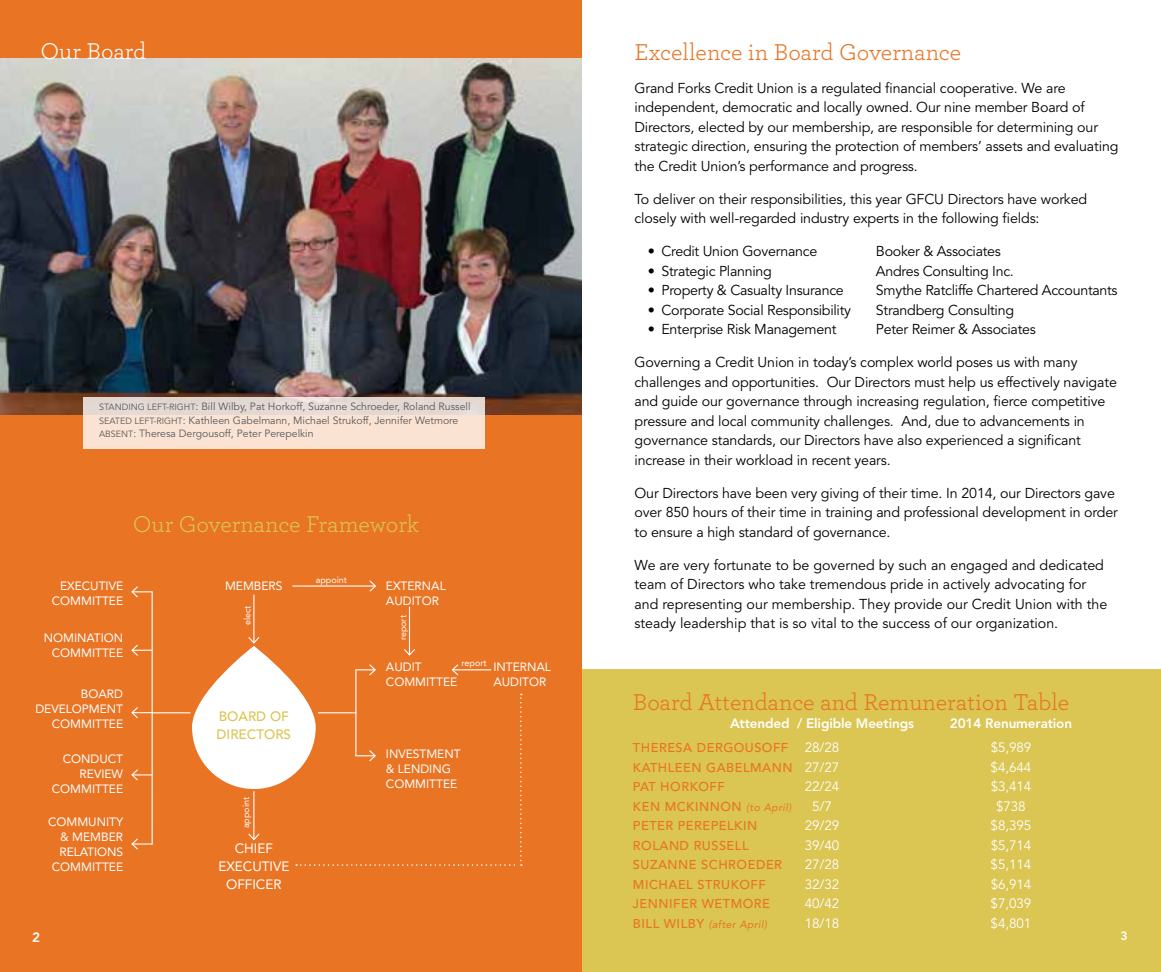
<style>
.page{position:relative;width:1161px;height:972px;background:#fff}
.page>*{position:absolute;margin:0;border:0;box-sizing:border-box;transform-origin:0 0}
.t1{font:24px "Archer";color:#e87424}
.t2{font:24px "Archer";color:#dbc553}
.t3{font:24px "Archer";color:#fff}
.t4{font:14.25px/19.5px "Avenir";letter-spacing:-.01em;color:#000}
.t5{font:13.5px "Avenir";letter-spacing:-.01em;color:#fff}
.t6{font:800 13.5px "Avenir";letter-spacing:-.01em;color:#fff}
.t7{font:13.5px/18px "Avenir";color:#fff;text-align:center}
.t8{font:500 13.5px/18px "Avenir";color:#dbc553}
.t9{font:500 12.75px "Avenir";letter-spacing:.04em;color:#e87424}
.t10{font:12px/15px "Avenir";color:#fff;text-align:right}
.t11{font:800 12px "Avenir";color:#fff}
.t12{font:10.5px/13.5px "Avenir";color:#58595b}
.t13{font:italic 10.5px "Avenir";letter-spacing:.04em;color:#e87424}
.t14{font:9px "Avenir";color:#fff}
.s1{font-size:9px}
.s2{font-weight:400;font-size:13.5px;color:#fff}
.s3{font-weight:400;font-style:italic;font-size:10.5px}
.s4{font-weight:500;font-style:normal;font-size:12.75px}
</style>
<div class="page">
<div style="left:581px;top:670px;width:580px;height:302px;background:#dbc553"></div>
<div style="left:0;top:0;width:581px;height:972px;background:#e87424"></div>
<img style="left:0;top:59px;width:581px;height:356px">
<div style="left:84px;top:397px;width:401px;height:52px;background:linear-gradient(to bottom,#e4d9d3,#ffe6d3)"></div>
<svg style="left:192px;top:646px;width:124px;height:143px;fill:#fff"></svg>
<hr style="left:253px;top:595px;width:1px;height:48px;background:#fff">
<svg style="left:248px;top:636px;width:12px;height:8px"></svg>
<hr style="left:409px;top:607px;width:1px;height:48px;background:#fff">
<svg style="left:404px;top:648px;width:11px;height:8px"></svg>
<hr style="left:292px;top:585px;width:83px;height:2px;background:#fff">
<svg style="left:368px;top:580px;width:8px;height:12px"></svg>
<hr style="left:152px;top:712px;width:38px;height:1px;background:#fff">
<hr style="left:253px;top:791px;width:1px;height:49px;background:#fff">
<svg style="left:248px;top:832px;width:12px;height:9px"></svg>
<hr style="left:152px;top:591px;width:1px;height:254px;background:#fff">
<hr style="left:355px;top:670px;width:1px;height:86px;background:#fff">
<svg style="left:131px;top:586px;width:21px;height:13px"></svg>
<svg style="left:131px;top:768px;width:21px;height:14px"></svg>
<svg style="left:355px;top:664px;width:21px;height:13px"></svg>
<hr style="left:452px;top:669px;width:39px;height:1px;background:#fff">
<svg style="left:451px;top:664px;width:9px;height:12px"></svg>
<svg style="left:131px;top:643px;width:21px;height:14px"></svg>
<svg style="left:131px;top:706px;width:21px;height:13px"></svg>
<hr style="left:132px;top:843px;width:20px;height:2px;background:#fff">
<svg style="left:131px;top:838px;width:8px;height:12px"></svg>
<svg style="left:296px;top:694px;width:226px;height:172px"></svg>
<h1 class="t3" style="left:40px;top:34px;width:107px">Our Board</h1>
<p class="t12" style="left:99px;top:400px;width:373px"><span class="s1">STANDING LEFT-RIGHT</span>: Bill Wilby, Pat Horkoff, Suzanne Schroeder, Roland Russell<br><span class="s1">SEATED LEFT-RIGHT</span>: Kathleen Gabelmann, Michael Strukoff, Jennifer Wetmore<br><span class="s1">ABSENT</span>: Theresa Dergousoff, Peter Perepelkin</p>
<h1 class="t2" style="left:133px;top:508px;width:288px">Our Governance Framework</h1>
<p class="t10" style="left:52px;top:578px;width:73px">EXECUTIVE<br>COMMITTEE</p>
<p class="t10" style="left:44px;top:630px;width:81px">NOMINATION<br>COMMITTEE</p>
<p class="t10" style="left:35px;top:687px;width:89px">BOARD<br>DEVELOPMENT<br>COMMITTEE</p>
<p class="t10" style="left:52px;top:752px;width:73px">CONDUCT<br>REVIEW<br>COMMITTEE</p>
<p class="t10" style="left:48px;top:814px;width:77px">COMMUNITY &amp; MEMBER<br>RELATIONS<br>COMMITTEE</p>
<p class="t6" style="left:32px;top:930px;width:9px">2</p>
<p class="t14" style="left:316px;top:574px;width:33px">appoint</p>
<p class="t10" style="left:225px;top:578px;width:59px">MEMBERS</p>
<p class="t10" style="left:386px;top:578px;width:61px;text-align:left">EXTERNAL<br>AUDITOR</p>
<p class="t14" style="left:242px;top:625px;width:21px;rotate:-90deg">elect</p>
<p class="t14" style="left:398px;top:640px;width:27px;rotate:-90deg">report</p>
<p class="t8" style="left:217px;top:708px;width:76px">BOARD OF<br>DIRECTORS</p>
<p class="t14" style="left:241px;top:828px;width:33px;rotate:-90deg">appoint</p>
<p class="t7" style="left:218px;top:839px;width:73px">CHIEF<br>EXECUTIVE<br>OFFICER</p>
<p class="t14" style="left:462px;top:658px;width:27px">report</p>
<p class="t10" style="left:386px;top:659px;width:73px;text-align:left">AUDIT<br>COMMITTEE</p>
<p class="t10" style="left:493px;top:659px;width:59px;text-align:left">INTERNAL<br>AUDITOR</p>
<p class="t10" style="left:386px;top:747px;width:76px;text-align:left">INVESTMENT &amp; LENDING<br>COMMITTEE</p>
<h1 class="t1" style="left:634px;top:35px;width:328px">Excellence in Board Governance</h1>
<p class="t4" style="left:634px;top:78px;width:486px">Grand Forks Credit Union is a regulated financial cooperative. We are independent, democratic and locally owned. Our nine member Board of Directors, elected by our membership, are responsible for determining our strategic direction, ensuring the protection of members’ assets and evaluating the Credit Union’s performance and progress.</p>
<p class="t4" style="left:634px;top:189px;width:454px">To deliver on their responsibilities, this year GFCU Directors have worked closely with well-regarded industry experts in the following fields:</p>
<p class="t4" style="left:648px;top:242px;width:171px">• Credit Union Governance</p>
<p class="t4" style="left:876px;top:242px;width:127px">Booker &amp; Associates</p>
<p class="t4" style="left:648px;top:261px;width:125px">• Strategic Planning</p>
<p class="t4" style="left:876px;top:261px;width:139px">Andres Consulting Inc.</p>
<p class="t4" style="left:648px;top:281px;width:197px">• Property &amp; Casualty Insurance</p>
<p class="t4" style="left:876px;top:281px;width:243px">Smythe Ratcliffe Chartered Accountants</p>
<p class="t4" style="left:648px;top:300px;width:205px">• Corporate Social Responsibility</p>
<p class="t4" style="left:876px;top:300px;width:140px">Strandberg Consulting</p>
<p class="t4" style="left:648px;top:320px;width:190px">• Enterprise Risk Management</p>
<p class="t4" style="left:876px;top:320px;width:161px">Peter Reimer &amp; Associates</p>
<p class="t4" style="left:635px;top:353px;width:484px">Governing a Credit Union in today’s complex world poses us with many challenges and opportunities. Our Directors must help us effectively navigate and guide our governance through increasing regulation, fierce competitive pressure and local community challenges. And, due to advancements in governance standards, our Directors have also experienced a significant increase in their workload in recent years.</p>
<p class="t4" style="left:635px;top:483px;width:485px">Our Directors have been very giving of their time. In 2014, our Directors gave over 850 hours of their time in training and professional development in order to ensure a high standard of governance.</p>
<p class="t4" style="left:635px;top:555px;width:474px">We are very fortunate to be governed by such an engaged and dedicated team of Directors who take tremendous pride in actively advocating for and representing our membership. They provide our Credit Union with the steady leadership that is so vital to the success of our organization.</p>
<h1 class="t1" style="left:633px;top:685px;width:438px">Board Attendance and Remuneration Table</h1>
<p class="t6" style="left:730px;top:716px;width:186px">Attended / Eligible Meetings</p>
<p class="t6" style="left:950px;top:716px;width:124px">2014 Renumeration</p>
<p class="t9" style="left:633px;top:741px;width:208px">THERESA DERGOUSOFF <span class="s2">28/28</span></p>
<p class="t5" style="left:991px;top:740px;width:42px">$5,989</p>
<p class="t9" style="left:633px;top:760px;width:208px">KATHLEEN GABELMANN <span class="s2">27/27</span></p>
<p class="t5" style="left:991px;top:759px;width:42px">$4,644</p>
<p class="t9" style="left:633px;top:780px;width:93px">PAT HORKOFF</p>
<p class="t5" style="left:805px;top:779px;width:36px">22/24</p>
<p class="t5" style="left:991px;top:779px;width:42px">$3,414</p>
<p class="t9" style="left:633px;top:799px;width:160px">KEN MCKINNON <span class="s3">(to April)</span></p>
<p class="t5" style="left:812px;top:798px;width:21px">5/7</p>
<p class="t5" style="left:996px;top:798px;width:31px">$738</p>
<p class="t9" style="left:633px;top:819px;width:126px">PETER PEREPELKIN</p>
<p class="t5" style="left:805px;top:818px;width:36px">29/29</p>
<p class="t5" style="left:991px;top:818px;width:42px">$8,395</p>
<p class="t9" style="left:633px;top:838px;width:117px">ROLAND RUSSELL</p>
<p class="t5" style="left:805px;top:837px;width:36px">39/40</p>
<p class="t5" style="left:991px;top:837px;width:42px">$5,714</p>
<p class="t9" style="left:633px;top:858px;width:151px">SUZANNE SCHROEDER</p>
<p class="t5" style="left:805px;top:857px;width:36px">27/28</p>
<p class="t5" style="left:991px;top:857px;width:42px">$5,114</p>
<p class="t9" style="left:633px;top:877px;width:134px">MICHAEL STRUKOFF</p>
<p class="t5" style="left:805px;top:876px;width:36px">32/32</p>
<p class="t5" style="left:991px;top:876px;width:42px">$6,914</p>
<p class="t9" style="left:633px;top:897px;width:138px">JENNIFER WETMORE</p>
<p class="t5" style="left:805px;top:896px;width:36px">40/42</p>
<p class="t5" style="left:991px;top:896px;width:42px">$7,039</p>
<p class="t13" style="left:633px;top:918px;width:136px"><span class="s4">BILL WILBY</span> (after April)</p>
<p class="t5" style="left:805px;top:915px;width:36px">18/18</p>
<p class="t5" style="left:991px;top:915px;width:42px">$4,801</p>
<p class="t11" style="left:1121px;top:929px;width:9px">3</p>
</div>
